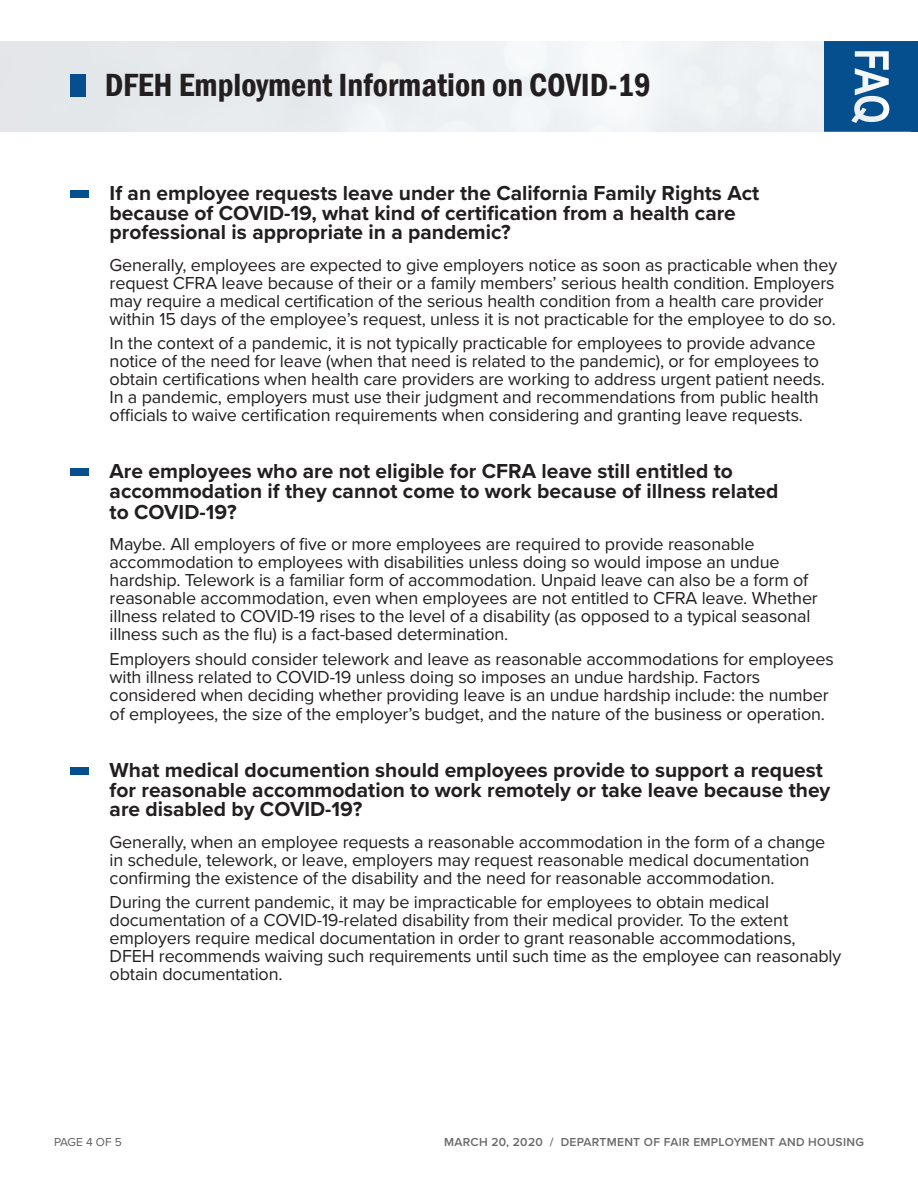
<style>
.page{position:relative;width:918px;height:1188px;background:#fff}
.page>*{position:absolute;margin:0;border:0;box-sizing:border-box;transform-origin:0 0}
.t1{font:600 condensed 33px "Franklin Gothic";color:#231f20}
.t2{font:700 21px/19.5px "Proxima Nova";color:#231f20}
.t3{font:18px/18px "Proxima Nova";letter-spacing:-.01em;color:#231f20}
.t4{font:600 12px "Proxima Nova";letter-spacing:.025em;color:#69696c}
.t5{font:12px "Proxima Nova";letter-spacing:-.02em;color:#5f5f62}
</style>
<div class="page">
<div style="left:0;top:41px;width:918px;height:91px;background:#ebeff2"></div>
<svg style="left:824px;top:41px;width:94px;height:91px;background:#29679d"></svg>
<div style="left:70px;top:74px;width:16px;height:22px;background:#064f8e"></div>
<div style="left:70px;top:190px;width:19px;height:7px;background:#064f8e"></div>
<div style="left:70px;top:469px;width:19px;height:7px;background:#064f8e"></div>
<div style="left:70px;top:767px;width:19px;height:8px;background:#064f8e"></div>
<p class="t1" style="left:105px;top:63px;width:548px">DFEH Employment Information on COVID-19</p>
<p class="t2" style="left:110px;top:183px;width:651px">If an employee requests leave under the California Family Rights Act because of COVID-19, what kind of certification from a health care professional is appropriate in a pandemic?</p>
<p class="t3" style="left:110px;top:255px;width:729px">Generally, employees are expected to give employers notice as soon as practicable when they request CFRA leave because of their or a family members’ serious health condition. Employers may require a medical certification of the serious health condition from a health care provider within 15 days of the employee s’ request, unless isit not practicable for the employee to do so.</p>
<p class="t3" style="left:110px;top:334px;width:717px">In the context of a pandemic isit, not typically practicable for employees to provide advance notice of the need for leave (when that need is related to the pandemic ,) or for employees to obtain certifications when health care providers are working to address urgent patient needs.<br>In a pandemic, employers must use their judgment and recommendations from public health officials to waive certification requirements when considering and granting leave requests.</p>
<p class="t2" style="left:110px;top:461px;width:670px;line-height:20.2px">Are employees who are not eligible for CFRA leave still entitled to accommodation if they cannot come to work because of illness related to COVID-19?</p>
<p class="t3" style="left:110px;top:534px;width:710px">Maybe. All employers of five or more employees are required to provide reasonable accommodation to employees with disabilities unless doing so would impose an undue hardship. Telework is a familiar form of accommodation. Unpaid leave can also be a form of reasonable accommodation, even when employees are not entitled to CFRA leave. Whether illness related to COVID-19 rises to the level of a disability (as opposed to a typical seasonal illness such as the flu) is a fact-based determination.</p>
<p class="t3" style="left:110px;top:649px;width:726px;line-height:18.5px">Employers should consider telework and leave as reasonable accommodations for employees with illness related to COVID-19 unless doing so imposes an undue hardship. Factors considered when deciding whether providing leave is an undue hardship include: the number of employees, the size of the employer s’ budget, and the nature of the business or operation.</p>
<p class="t2" style="left:110px;top:760px;width:722px">What medical documention should employees provide to support a request for reasonable accommodation to work remotely or take leave because they are disabled by COVID-19?</p>
<p class="t3" style="left:110px;top:832px;width:717px">Generally, when an employee requests a reasonable accommodation in the form of a change in schedule, telework, or leave, employers may request reasonable medical documentation confirming the existence of the disability and the need for reasonable accommodation.</p>
<p class="t3" style="left:110px;top:893px;width:733px">During the current pandemic it, may be impracticable for employees to obtain medical documentation of a COVID-19-related disability from their medical provider. To the extent employers require medical documentation in order to grant reasonable accommodations, DFEH recommends waiving such requirements until such time as the employee can reasonably obtain documentation.</p>
<p class="t5" style="left:54px;top:1133px;width:69px">PAGE 4 OF 5</p>
<p class="t4" style="left:550px;top:1133px;width:5px">/</p>
<p class="t4" style="left:444px;top:1133px;width:100px">MARCH 20, 2020</p>
<p class="t4" style="left:561px;top:1133px;width:305px">DEPARTMENT OF FAIR EMPLOYMENT AND HOUSING</p>
</div>
